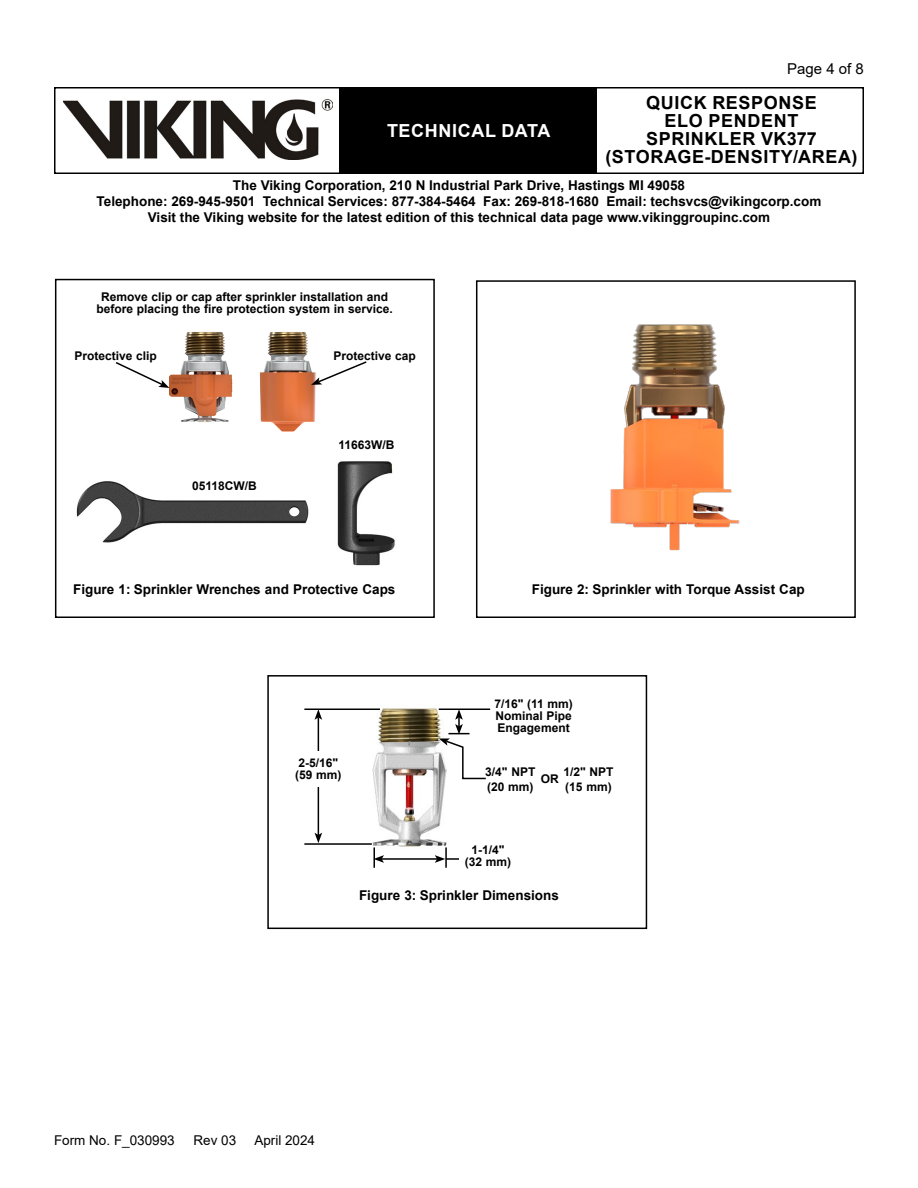
<style>
.page{position:relative;width:918px;height:1188px;background:#fff}
.page>*{position:absolute;margin:0;border:0;box-sizing:border-box;transform-origin:0 0}
.t1{font:700 18px/18px "Arial";letter-spacing:.035em;color:#000;text-align:center}
.t2{font:700 18px "Arial";letter-spacing:.035em;color:#fff}
.t3{font:15px "Arial";color:#000}
.t4{font:700 13.5px/16.2px "Arial";color:#000;text-align:center}
.t5{font:13.5px "Arial";color:#000}
.t6{font:700 12px/12px "Arial";color:#000}
</style>
<div class="page">
<div style="left:54px;top:87px;width:810px;height:87px;border:2px solid #000"></div>
<div style="left:340px;top:88px;width:257px;height:84px;background:#000"></div>
<img style="left:63px;top:99px;width:269px;height:60px">
<img style="left:76px;top:461px;width:319px;height:105px">
<div style="left:55px;top:279px;width:380px;height:339px;border:2px solid #000"></div>
<img style="left:350px;top:708px;width:120px;height:139px">
<div style="left:267px;top:675px;width:380px;height:254px;border:2px solid #000"></div>
<hr style="left:304px;top:709px;width:76px;height:1px;background:#000">
<hr style="left:373px;top:847px;width:2px;height:21px;background:#000">
<hr style="left:445px;top:847px;width:2px;height:21px;background:#000">
<hr style="left:304px;top:843px;width:68px;height:2px;background:#000">
<hr style="left:318px;top:717px;width:1px;height:118px;background:#000">
<svg style="left:315px;top:710px;width:7px;height:10px"></svg>
<svg style="left:315px;top:833px;width:7px;height:10px"></svg>
<hr style="left:382px;top:858px;width:55px;height:2px;background:#000">
<svg style="left:373px;top:855px;width:11px;height:8px"></svg>
<div style="left:289px;top:751px;width:58px;height:36px;background:#fff"></div>
<div style="left:459px;top:837px;width:58px;height:36px;background:#fff"></div>
<hr style="left:439px;top:709px;width:51px;height:1px;background:#000">
<svg style="left:435px;top:855px;width:24px;height:8px"></svg>
<svg style="left:439px;top:710px;width:47px;height:70px"></svg>
<img style="left:169px;top:332px;width:36px;height:91px">
<img style="left:205px;top:332px;width:111px;height:100px">
<svg style="left:115px;top:362px;width:54px;height:26px"></svg>
<svg style="left:311px;top:360px;width:56px;height:25px"></svg>
<img style="left:610px;top:324px;width:130px;height:227px">
<div style="left:476px;top:280px;width:380px;height:338px;border:2px solid #000"></div>
<h1 class="t2" style="left:387px;top:118px;width:165px">TECHNICAL DATA</h1>
<p class="t3" style="left:787px;top:59px;width:78px">Page 4 of 8</p>
<h1 class="t1" style="left:605px;top:93px;width:254px">QUICK RESPONSE<br>ELO PENDENT<br>SPRINKLER VK377 (STORAGE-DENSITY/AREA)</h1>
<p class="t4" style="left:97px;top:177px;width:726px">The Viking Corporation, 210 N Industrial Park Drive, Hastings MI 49058<br>Telephone: 269-945-9501 Technical Services: 877-384-5464 Fax: 269-818-1680 Email: techsvcs@vikingcorp.com<br>Visit the Viking website for the latest edition of this technical data page www.vikinggroupinc.com</p>
<p class="t6" style="left:96px;top:291px;width:298px;text-align:center">Remove clip or cap after sprinkler installation and before placing the fire protection system in service.</p>
<p class="t6" style="left:75px;top:350px;width:84px">Protective clip</p>
<p class="t6" style="left:333px;top:350px;width:84px">Protective cap</p>
<p class="t6" style="left:192px;top:480px;width:66px">05118CW/B</p>
<p class="t6" style="left:339px;top:439px;width:58px">11663W/B</p>
<p class="t4" style="left:73px;top:581px;width:324px">Figure 1: Sprinkler Wrenches and Protective Caps</p>
<p class="t4" style="left:532px;top:581px;width:275px">Figure 2: Sprinkler with Torque Assist Cap</p>
<p class="t6" style="left:295px;top:757px;width:48px">2-5/16" (59 mm)</p>
<p class="t6" style="left:494px;top:698px;width:80px;text-align:justify">7/16" (11 mm)<br>Nominal Pipe Engagement</p>
<p class="t6" style="left:485px;top:764px;width:52px;line-height:15.3px">3/4" NPT (20 mm)</p>
<p class="t6" style="left:563px;top:764px;width:52px;line-height:15.3px">1/2" NPT (15 mm)</p>
<p class="t6" style="left:541px;top:773px;width:19px">OR</p>
<p class="t6" style="left:465px;top:843px;width:48px;text-align:center">1-1/4" (32 mm)</p>
<p class="t4" style="left:359px;top:887px;width:201px">Figure 3: Sprinkler Dimensions</p>
<p class="t5" style="left:54px;top:1131px;width:122px">Form No. F_030993</p>
<p class="t5" style="left:194px;top:1131px;width:44px">Rev 03</p>
<p class="t5" style="left:254px;top:1131px;width:62px">April 2024</p>
</div>
